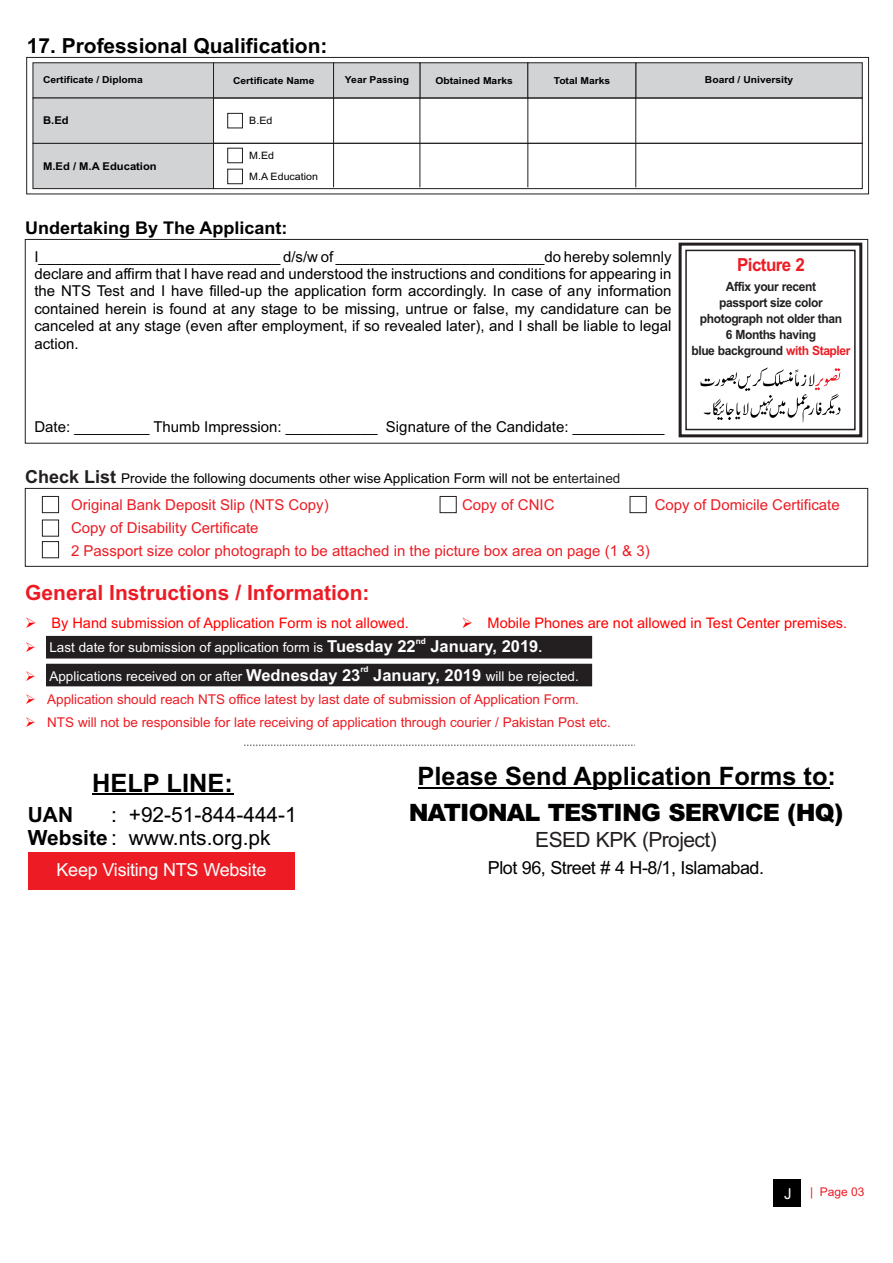
<style>
.page{position:relative;width:893px;height:1263px;background:#fff}
.page>*{position:absolute;margin:0;border:0;box-sizing:border-box;transform-origin:0 0}
.t1{font:700 25.35px "Arial";color:#000}
.t2{font:900 23.85px "Arial";letter-spacing:-.035em;color:#000}
.t3{font:21px/22.5px "Arial";color:#000}
.t4{font:700 21px "Arial";color:#ed1c24}
.t5{font:21px "Arial";letter-spacing:-.03em;color:#231f20}
.t6{font:700 20.7px "Arial";color:#000}
.t7{font:18px "Arial";letter-spacing:-.03em;color:#000}
.t8{font:18px "Arial";letter-spacing:-.015em;color:#fff}
.t9{font:700 18px "Arial";letter-spacing:-.035em;color:#ed1c24;scale:.94 1}
.t10{font:700 17.55px "Arial";color:#000}
.t11{font:15px/17.4px "Arial";color:#000;text-align:justify}
.t12{font:15px/23.2px "Arial";color:#ed1c24}
.t13{font:14.55px "Arial";color:#f00}
.t14{font:13.5px/22.6px "Arial";color:#ed1c24}
.t15{font:13.5px "Arial";color:#fff}
.t16{font:13.5px "Arial";color:#000}
.t17{font:700 12.75px/15.9px "Arial";letter-spacing:-.035em;color:#231f20;text-align:center;scale:.94 1}
.t18{font:12px "Arial";color:#ed1c24}
.t19{font:700 10.8px "Arial";color:#000;scale:1.05 1}
.t20{font:10.2px/21px "Arial";color:#000;scale:1.05 1}
.t21{font:700 9.6px "Arial";color:#000;scale:1.07 1}
.t22{font:700 8.25px "Arial";color:#fff}
.s1{color:#ed1c24}
.s2{font-weight:700;font-size:18px;color:#231f20}
.s3{color:#231f20}
.s4{font-weight:700;font-size:16.5px}
.s5{font-weight:700}
.s6{font-size:15px;color:#fff}
</style>
<div class="page">
<svg style="left:46px;top:636px;width:546px;height:50px;background:#393637"></svg>
<div style="left:26px;top:57px;width:843px;height:137px;border:1px solid #231f20"></div>
<svg style="left:32px;top:62px;width:831px;height:127px"></svg>
<div style="left:228px;top:113px;width:15px;height:15px;border:1px solid #231f20"></div>
<hr style="left:419px;top:787px;width:411px;height:1px;background:#000">
<hr style="left:92px;top:794px;width:141px;height:1px;background:#000">
<div style="left:28px;top:852px;width:267px;height:38px;background:#ed1c24"></div>
<svg style="left:244px;top:744px;width:391px;height:2px"></svg>
<div style="left:773px;top:1180px;width:27px;height:27px;background:#000"></div>
<div style="left:25px;top:488px;width:843px;height:78px;border:1px solid #231f20"></div>
<div style="left:42px;top:496px;width:17px;height:17px;border:1px solid #231f20"></div>
<div style="left:42px;top:520px;width:17px;height:16px;border:1px solid #231f20"></div>
<div style="left:440px;top:496px;width:16px;height:17px;border:1px solid #231f20"></div>
<div style="left:630px;top:496px;width:16px;height:17px;border:1px solid #231f20"></div>
<div style="left:25px;top:239px;width:843px;height:205px;border:1px solid #231f20"></div>
<svg style="left:678px;top:242px;width:185px;height:196px"></svg>
<div style="left:42px;top:541px;width:17px;height:17px;border:1px solid #231f20"></div>
<h3 class="t6" style="left:27px;top:37px;width:302px">17. Professional Qualification:</h3>
<p class="t21" style="left:43px;top:76px;width:95px">Certificate / Diploma</p>
<p class="t21" style="left:233px;top:77px;width:78px">Certificate Name</p>
<p class="t21" style="left:345px;top:76px;width:61px">Year Passing</p>
<p class="t21" style="left:435px;top:77px;width:74px">Obtained Marks</p>
<p class="t21" style="left:554px;top:77px;width:54px">Total Marks</p>
<p class="t21" style="left:705px;top:76px;width:84px">Board / University</p>
<p class="t19" style="left:43px;top:117px;width:26px">B.Ed</p>
<p class="t20" style="left:249px;top:111px;width:23px">B.Ed</p>
<p class="t19" style="left:43px;top:162px;width:110px">M.Ed / M.A Education</p>
<p class="t20" style="left:249px;top:146px;width:67px">M.Ed<br>M.A Education</p>
<p class="t10" style="left:25px;top:221px;width:264px">Undertaking By The Applicant:</p>
<p class="t11" style="left:34px;top:249px;width:639px">I_____________________________ d/s/w of _________________________do hereby solemnly declare and affirm that I have read and understood the instructions and conditions for appearing in the NTS Test and I have filled-up the application form accordingly. In case of any information contained herein is found at any stage to be missing, untrue or false, my candidature can be canceled at any stage (even after employment, if so revealed later), and I shall be liable to legal action.</p>
<p class="t9" style="left:737px;top:258px;width:74px">Picture 2</p>
<p class="t17" style="left:700px;top:280px;width:153px">Affix your recent<br>passport size color photograph not older than<br>6 Months having</p>
<p class="t17" style="left:691px;top:343px;width:171px">blue background <span class="s1">with Stapler</span></p>
<p class="t11" style="left:34px;top:420px;width:632px">Date: _________ Thumb Impression: ___________ Signature of the Candidate: ___________</p>
<p class="t16" style="left:25px;top:473px;width:597px"><span class="s2">Check List</span> Provide the following documents other wise Application Form will not be e<span class="s3">ntertained</span></p>
<p class="t12" style="left:71px;top:494px;width:259px">Original Bank Deposit Slip (NTS Copy)</p>
<p class="t12" style="left:462px;top:494px;width:94px">Copy of CNIC</p>
<p class="t12" style="left:655px;top:494px;width:187px">Copy of Domicile Certificate</p>
<p class="t12" style="left:71px;top:518px;width:580px">Copy of Disability Certificate<br>2 Passport size color photograph to be attached in the picture box area on page (1 &amp; 3)</p>
<h3 class="t4" style="left:25px;top:584px;width:346px">General Instructions / Information:</h3>
<p class="t13" style="left:25px;top:617px;width:385px">➢ By Hand submission of Application Form is not allowed.</p>
<p class="t13" style="left:461px;top:617px;width:387px">➢ Mobile Phones are not allowed in Test Center premises.</p>
<p class="t22" style="left:416px;top:637px;width:12px">nd</p>
<p class="t15" style="left:49px;top:642px;width:494px">Last date for submission of application form is <span class="s4">Tuesday 22 January, 2019</span><span class="s5">.</span></p>
<p class="t22" style="left:360px;top:666px;width:10px">rd</p>
<p class="t15" style="left:49px;top:671px;width:531px">Applications received on or after <span class="s4">Wednesday 23 January, 2019</span> will be rejected.</p>
<p class="t14" style="left:47px;top:689px;width:565px">Application should reach NTS office latest by last date of submission of Application Form.<br>NTS will not be responsible for late receiving of application through courier / Pakistan Post etc.</p>
<h1 class="t1" style="left:92px;top:773px;width:142px">HELP LINE:</h1>
<h1 class="t1" style="left:418px;top:766px;width:420px">Please Send Application Forms to:</h1>
<h2 class="t2" style="left:409px;top:804px;width:436px">NATIONAL TESTING SERVICE (HQ)</h2>
<p class="t7" style="left:488px;top:861px;width:278px">Plot 96, Street # 4 H-8/1, Islamabad.</p>
<h3 class="t3" style="left:111px;top:806px;width:187px">: +92-51-844-444-1</h3>
<h3 class="t3" style="left:28px;top:806px;width:244px"><span class="s5">UAN<br>Website</span> : www.nts.org.pk</h3>
<h3 class="t5" style="left:535px;top:832px;width:183px">ESED KPK (Project)</h3>
<p class="t8" style="left:57px;top:863px;width:211px">Keep Visiting NTS Website</p>
<p class="t18" style="left:784px;top:1187px;width:82px"><span class="s6">J</span> | Page 03</p>
</div>
